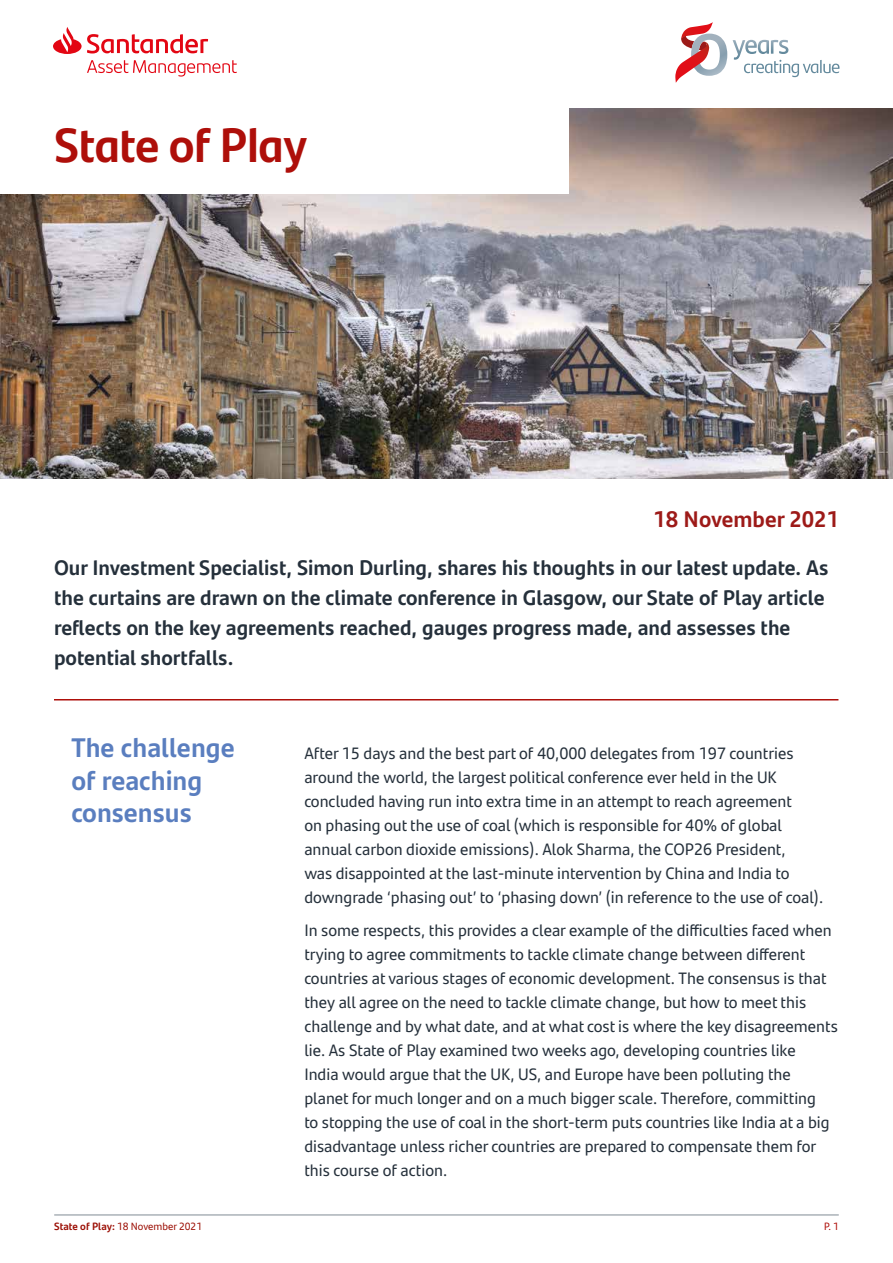
<style>
.page{position:relative;width:893px;height:1263px;background:#fff}
.page>*{position:absolute;margin:0;border:0;box-sizing:border-box;transform-origin:0 0}
.t1{font:700 48px "Santander Headline";color:#ae0f0a}
.t2{font:700 27px/32.4px "Santander Text";color:#5a7ebf}
.t3{font:700 22.5px "Santander Text";color:#9d1a18}
.t4{font:700 21px/30px "Santander Text";color:#25303b}
.t5{font:16.5px/24px "Santander Text";color:#25303b}
.t6{font:10.5px "Santander Text";color:#9c1006}
.t7{font:10.5px "Santander Headline";color:#ae0f0a}
.s1{font-weight:700}
</style>
<div class="page">
<hr style="left:54px;top:1215px;width:785px;height:1px;background:#808b94">
<img style="left:0;top:108px;width:893px;height:370px">
<div style="left:0;top:100px;width:569px;height:94px;background:#fff"></div>
<svg style="left:53px;top:27px;width:184px;height:50px"></svg>
<svg style="left:675px;top:22px;width:52px;height:61px"></svg>
<svg style="left:733px;top:40px;width:106px;height:37px"></svg>
<hr style="left:54px;top:699px;width:784px;height:1px;background:#ae0f0a">
<h1 class="t1" style="left:55px;top:108px;width:254px">State of Play</h1>
<h3 class="t3" style="left:654px;top:502px;width:187px">18 November 2021</h3>
<p class="t4" style="left:54px;top:552px;width:776px">Our Investment Specialist, Simon Durling, shares his thoughts in our latest update. As the curtains are drawn on the climate conference in Glasgow, our State of Play article reflects on the key agreements reached, gauges progress made, and assesses the potential shortfalls.</p>
<h2 class="t2" style="left:71px;top:730px;width:165px">The challenge of reaching consensus</h2>
<p class="t5" style="left:304px;top:740px;width:520px">After 15 days and the best part of 40,000 delegates from 197 countries around the world, the largest political conference ever held in the UK concluded having run into extra time in an attempt to reach agreement<br>on phasing out the use of coal (which is responsible for 40% of global annual carbon dioxide emissions). Alok Sharma, the COP26 President,<br>was disappointed at the last-minute intervention by China and India to downgrade ‘phasing out’ to ‘phasing down’ (in reference to the use of coal).</p>
<p class="t5" style="left:304px;top:917px;width:535px">In some respects, this provides a clear example of the difficulties faced when trying to agree commitments to tackle climate change between different countries at various stages of economic development. The consensus is that they all agree on the need to tackle climate change, but how to meet this challenge and by what date, and at what cost is where the key disagreements lie. As State of Play examined two weeks ago, developing countries like<br>India would argue that the UK, US, and Europe have been polluting the planet for much longer and on a much bigger scale. Therefore, committing<br>to stopping the use of coal in the short-term puts countries like India at a big disadvantage unless richer countries are prepared to compensate them for this course of action.</p>
<p class="t6" style="left:54px;top:1218px;width:149px"><span class="s1">State of Play:</span> 18 November 2021</p>
<p class="t7" style="left:824px;top:1218px;width:16px">P. 1</p>
</div>
